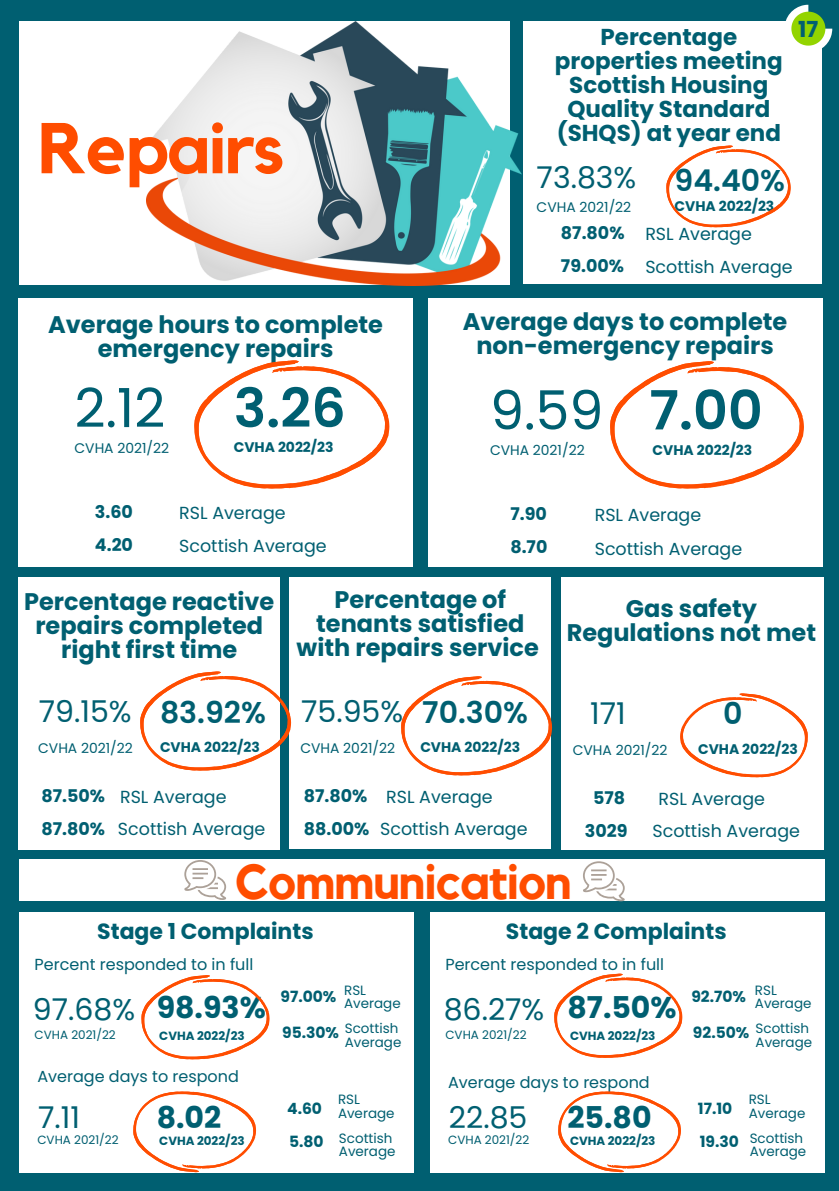
<style>
.page{position:relative;width:839px;height:1191px;background:#fff}
.page>*{position:absolute;margin:0;border:0;box-sizing:border-box;transform-origin:0 0}
.t1{font:700 71px "Kollektif";letter-spacing:-.02em;color:#ff4d00}
.t2{font:54px "Poppins";color:#005f71}
.t3{font:600 54px "Poppins";color:#005f71}
.t4{font:700 49px "Kollektif";letter-spacing:-.02em;color:#ff4d00}
.t5{font:30px "Poppins";color:#005f71}
.t6{font:700 30px "Poppins";color:#005f71}
.t7{font:600 30px "Poppins";color:#005f71}
.t8{font:700 24px/24px "Poppins";color:#005f71;text-align:center}
.t9{font:700 23px/24px "Poppins";color:#005f71;text-align:center}
.t10{font:700 22px "Poppins";color:#005f71}
.t11{font:17.4px "Poppins";color:#005f71}
.t12{font:700 17.4px "Poppins";color:#005f71}
.t13{font:16px "Poppins";color:#005f71}
.t14{font:700 15.4px "Poppins";color:#005f71}
.t15{font:14px "Poppins";color:#005f71}
.t16{font:700 14px "Poppins";color:#005f71}
.t17{font:13.4px "Poppins";color:#005f71}
.t18{font:12px "Poppins";color:#005f71}
.t19{font:700 12px "Poppins";color:#005f71}
</style>
<div class="page">
<div style="left:0;top:0;width:838px;height:1191px;background:#005f71"></div>
<div style="left:19px;top:21px;width:490px;height:264px;background:#fff"></div>
<div style="left:522px;top:21px;width:299px;height:263px;background:#fff"></div>
<div style="left:19px;top:298px;width:394px;height:269px;background:#fff"></div>
<div style="left:427px;top:298px;width:395px;height:269px;background:#fff"></div>
<div style="left:19px;top:577px;width:261px;height:273px;background:#fff"></div>
<img style="left:146px;top:21px;width:375px;height:264px">
<div style="left:290px;top:577px;width:261px;height:271px;background:#fff"></div>
<div style="left:561px;top:577px;width:262px;height:273px;background:#fff"></div>
<svg style="left:401px;top:676px;width:151px;height:99px"></svg>
<svg style="left:680px;top:693px;width:127px;height:84px"></svg>
<svg style="left:140px;top:671px;width:151px;height:99px"></svg>
<svg style="left:194px;top:360px;width:195px;height:129px"></svg>
<svg style="left:610px;top:361px;width:194px;height:128px"></svg>
<svg style="left:666px;top:145px;width:124px;height:82px"></svg>
<div style="left:19px;top:859px;width:806px;height:42px;background:#fff"></div>
<div style="left:19px;top:912px;width:395px;height:261px;background:#fff"></div>
<div style="left:430px;top:912px;width:394px;height:261px;background:#fff"></div>
<svg style="left:184px;top:860px;width:42px;height:40px"></svg>
<svg style="left:141px;top:975px;width:129px;height:84px"></svg>
<svg style="left:133px;top:1091px;width:123px;height:81px"></svg>
<svg style="left:554px;top:974px;width:128px;height:84px"></svg>
<svg style="left:558px;top:1091px;width:123px;height:81px"></svg>
<svg style="left:583px;top:861px;width:41px;height:40px"></svg>
<svg style="left:785px;top:5px;width:47px;height:48px"></svg>
<p class="t1" style="left:38px;top:116px;width:248px">Repairs</p>
<p class="t8" style="left:48px;top:312px;width:336px">Average hours to complete emergency repairs</p>
<p class="t2" style="left:74px;top:370px;width:92px">2.12</p>
<p class="t15" style="left:74px;top:438px;width:96px">CVHA 2021/22</p>
<p class="t3" style="left:234px;top:370px;width:113px">3.26</p>
<p class="t16" style="left:234px;top:438px;width:101px">CVHA 2022/23</p>
<p class="t12" style="left:95px;top:500px;width:40px">3.60</p>
<p class="t11" style="left:179px;top:501px;width:108px">RSL Average</p>
<p class="t12" style="left:95px;top:533px;width:40px">4.20</p>
<p class="t11" style="left:179px;top:534px;width:149px">Scottish Average</p>
<p class="t9" style="left:555px;top:25px;width:229px">Percentage properties meeting<br>Scottish Housing<br>Quality Standard (SHQS) at year end</p>
<p class="t10" style="left:798px;top:14px;width:22px">17</p>
<p class="t5" style="left:536px;top:157px;width:101px">73.83%</p>
<p class="t7" style="left:674px;top:160px;width:112px">94.40%</p>
<p class="t16" style="left:674px;top:196px;width:101px">CVHA 2022/23</p>
<p class="t15" style="left:536px;top:197px;width:96px">CVHA 2021/22</p>
<p class="t12" style="left:561px;top:221px;width:65px">87.80%</p>
<p class="t11" style="left:645px;top:222px;width:108px">RSL Average</p>
<p class="t12" style="left:561px;top:254px;width:65px">79.00%</p>
<p class="t11" style="left:645px;top:255px;width:149px">Scottish Average</p>
<p class="t8" style="left:462px;top:310px;width:326px">Average days to complete non-emergency repairs</p>
<p class="t2" style="left:490px;top:373px;width:115px">9.59</p>
<p class="t15" style="left:490px;top:441px;width:96px">CVHA 2021/22</p>
<p class="t3" style="left:649px;top:373px;width:115px">7.00</p>
<p class="t16" style="left:652px;top:440px;width:101px">CVHA 2022/23</p>
<p class="t12" style="left:510px;top:502px;width:38px">7.90</p>
<p class="t11" style="left:594px;top:503px;width:108px">RSL Average</p>
<p class="t12" style="left:510px;top:535px;width:38px">8.70</p>
<p class="t11" style="left:594px;top:536px;width:149px">Scottish Average</p>
<p class="t8" style="left:24px;top:590px;width:252px">Percentage reactive repairs completed right first time</p>
<p class="t5" style="left:39px;top:690px;width:94px">79.15%</p>
<p class="t15" style="left:38px;top:739px;width:96px">CVHA 2021/22</p>
<p class="t7" style="left:160px;top:691px;width:107px">83.92%</p>
<p class="t16" style="left:160px;top:738px;width:101px">CVHA 2022/23</p>
<p class="t12" style="left:42px;top:784px;width:65px">87.50%</p>
<p class="t11" style="left:120px;top:785px;width:108px">RSL Average</p>
<p class="t12" style="left:42px;top:817px;width:65px">87.80%</p>
<p class="t11" style="left:118px;top:817px;width:149px">Scottish Average</p>
<p class="t8" style="left:296px;top:588px;width:244px">Percentage of tenants satisfied with repairs service</p>
<p class="t8" style="left:566px;top:596px;width:251px">Gas safety<br>Regulations not met</p>
<p class="t5" style="left:301px;top:690px;width:104px">75.95%</p>
<p class="t7" style="left:422px;top:691px;width:107px">70.30%</p>
<p class="t5" style="left:590px;top:692px;width:37px">171</p>
<p class="t15" style="left:572px;top:741px;width:96px">CVHA 2021/22</p>
<p class="t7" style="left:723px;top:692px;width:21px">0</p>
<p class="t16" style="left:698px;top:740px;width:101px">CVHA 2022/23</p>
<p class="t15" style="left:300px;top:739px;width:96px">CVHA 2021/22</p>
<p class="t16" style="left:420px;top:738px;width:101px">CVHA 2022/23</p>
<p class="t12" style="left:304px;top:784px;width:65px">87.80%</p>
<p class="t12" style="left:304px;top:817px;width:67px">88.00%</p>
<p class="t11" style="left:380px;top:817px;width:149px">Scottish Average</p>
<p class="t11" style="left:386px;top:785px;width:108px">RSL Average</p>
<p class="t12" style="left:593px;top:786px;width:34px">578</p>
<p class="t12" style="left:585px;top:819px;width:44px">3029</p>
<p class="t11" style="left:652px;top:818px;width:149px">Scottish Average</p>
<p class="t11" style="left:658px;top:787px;width:108px">RSL Average</p>
<p class="t4" style="left:235px;top:859px;width:338px">Communication</p>
<p class="t10" style="left:97px;top:916px;width:218px">Stage 1 Complaints</p>
<p class="t10" style="left:506px;top:916px;width:222px">Stage 2 Complaints</p>
<p class="t13" style="left:35px;top:954px;width:220px">Percent responded to in full</p>
<p class="t6" style="left:157px;top:987px;width:111px">98.93%</p>
<p class="t5" style="left:33px;top:988px;width:104px">97.68%</p>
<p class="t18" style="left:35px;top:1027px;width:83px">CVHA 2021/22</p>
<p class="t19" style="left:159px;top:1027px;width:87px">CVHA 2022/23</p>
<p class="t13" style="left:37px;top:1065px;width:203px">Average days to respond</p>
<p class="t6" style="left:157px;top:1097px;width:66px">8.02</p>
<p class="t19" style="left:159px;top:1132px;width:87px">CVHA 2022/23</p>
<p class="t5" style="left:38px;top:1097px;width:43px">7.11</p>
<p class="t18" style="left:37px;top:1131px;width:83px">CVHA 2021/22</p>
<p class="t17" style="left:344px;top:981px;width:23px">RSL</p>
<p class="t17" style="left:344px;top:994px;width:58px">Average</p>
<p class="t14" style="left:280px;top:986px;width:57px">97.00%</p>
<p class="t14" style="left:282px;top:1022px;width:58px">95.30%</p>
<p class="t17" style="left:345px;top:1019px;width:55px">Scottish</p>
<p class="t17" style="left:345px;top:1033px;width:58px">Average</p>
<p class="t14" style="left:287px;top:1098px;width:36px">4.60</p>
<p class="t14" style="left:289px;top:1130px;width:36px">5.80</p>
<p class="t17" style="left:338px;top:1090px;width:23px">RSL</p>
<p class="t17" style="left:338px;top:1104px;width:58px">Average</p>
<p class="t17" style="left:339px;top:1129px;width:55px">Scottish</p>
<p class="t17" style="left:339px;top:1142px;width:58px">Average</p>
<p class="t13" style="left:445px;top:954px;width:220px">Percent responded to in full</p>
<p class="t6" style="left:567px;top:987px;width:111px">87.50%</p>
<p class="t5" style="left:443px;top:988px;width:102px">86.27%</p>
<p class="t18" style="left:445px;top:1027px;width:83px">CVHA 2021/22</p>
<p class="t19" style="left:570px;top:1027px;width:87px">CVHA 2022/23</p>
<p class="t13" style="left:448px;top:1071px;width:203px">Average days to respond</p>
<p class="t6" style="left:567px;top:1097px;width:86px">25.80</p>
<p class="t19" style="left:570px;top:1132px;width:87px">CVHA 2022/23</p>
<p class="t5" style="left:449px;top:1097px;width:80px">22.85</p>
<p class="t18" style="left:448px;top:1131px;width:83px">CVHA 2021/22</p>
<p class="t17" style="left:754px;top:981px;width:23px">RSL</p>
<p class="t17" style="left:754px;top:994px;width:58px">Average</p>
<p class="t14" style="left:691px;top:986px;width:56px">92.70%</p>
<p class="t14" style="left:693px;top:1022px;width:58px">92.50%</p>
<p class="t17" style="left:755px;top:1019px;width:55px">Scottish</p>
<p class="t17" style="left:755px;top:1033px;width:58px">Average</p>
<p class="t14" style="left:698px;top:1098px;width:36px">17.10</p>
<p class="t14" style="left:699px;top:1130px;width:41px">19.30</p>
<p class="t17" style="left:748px;top:1090px;width:23px">RSL</p>
<p class="t17" style="left:748px;top:1104px;width:58px">Average</p>
<p class="t17" style="left:749px;top:1129px;width:55px">Scottish</p>
<p class="t17" style="left:749px;top:1142px;width:58px">Average</p>
</div>
